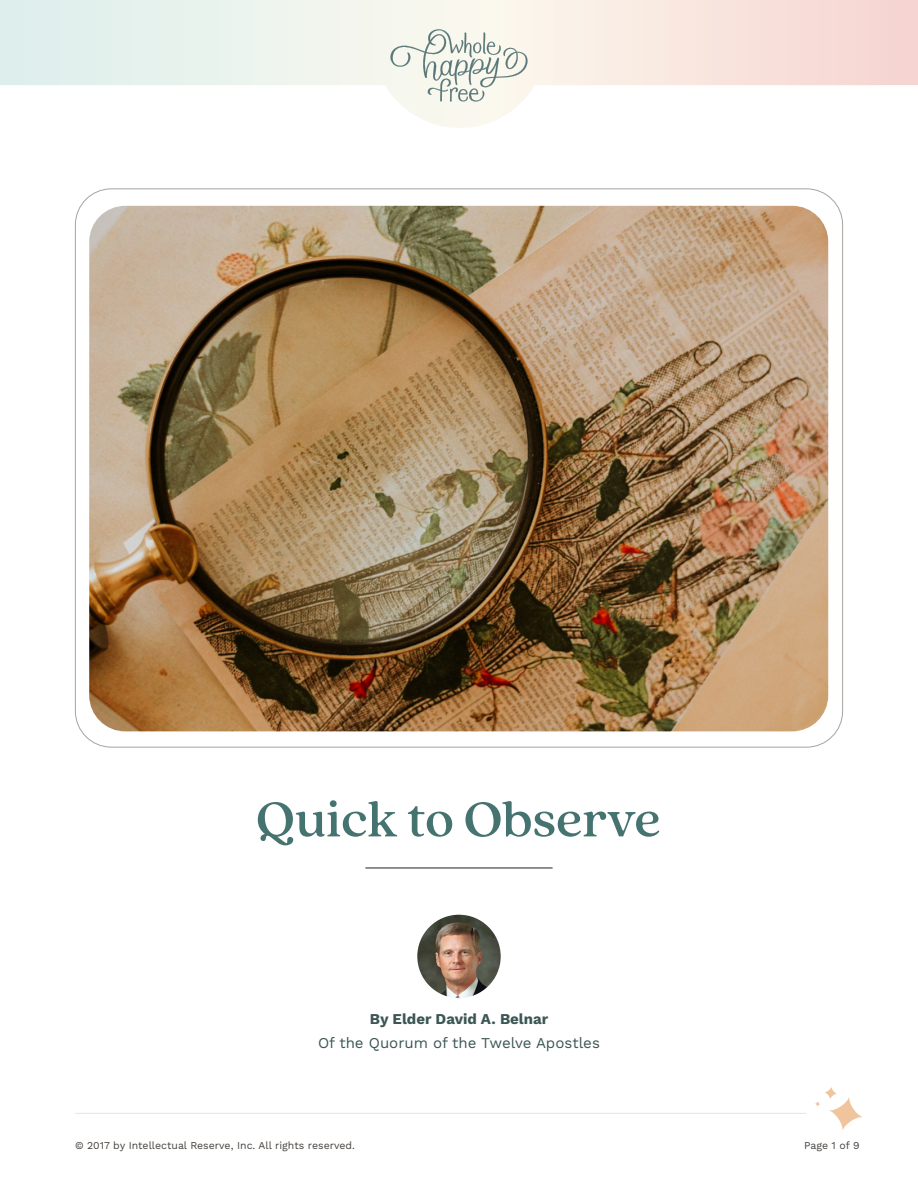
<style>
.page{position:relative;width:918px;height:1188px;background:#fff}
.page>*{position:absolute;margin:0;border:0;box-sizing:border-box;transform-origin:0 0}
.t1{font:500 54px "Quincy CF";letter-spacing:-.005em;color:#457370}
.t2{font:15px "Work Sans";color:#3b5654}
.t3{font:700 15px "Work Sans";color:#3b5654}
.t4{font:10.5px "Work Sans";color:#44403c}
</style>
<div class="page">
<svg style="left:0;top:0;width:918px;height:128px"></svg>
<svg style="left:390px;top:29px;width:138px;height:73px;background:#e0e4dc"></svg>
<hr style="left:75px;top:1113px;width:731px;height:1px;background:#e7e5e4">
<svg style="left:828px;top:1096px;width:35px;height:35px"></svg>
<svg style="left:824px;top:1086px;width:13px;height:14px"></svg>
<svg style="left:815px;top:1101px;width:5px;height:6px"></svg>
<img style="left:89px;top:206px;width:739px;height:525px">
<img style="left:417px;top:915px;width:84px;height:83px;border-radius:42px">
<hr style="left:365px;top:868px;width:188px;height:1px;background:#231f20">
<p class="t1" style="left:256px;top:781px;width:407px">Quick to Observe</p>
<p class="t3" style="left:370px;top:1010px;width:180px">By Elder David A. Belnar</p>
<p class="t2" style="left:318px;top:1034px;width:283px">Of the Quorum of the Twelve Apostles</p>
<p class="t4" style="left:75px;top:1140px;width:282px">© 2017 by Intellectual Reserve, Inc. All rights reserved.</p>
<p class="t4" style="left:804px;top:1140px;width:57px">Page 1 of 9</p>
</div>
